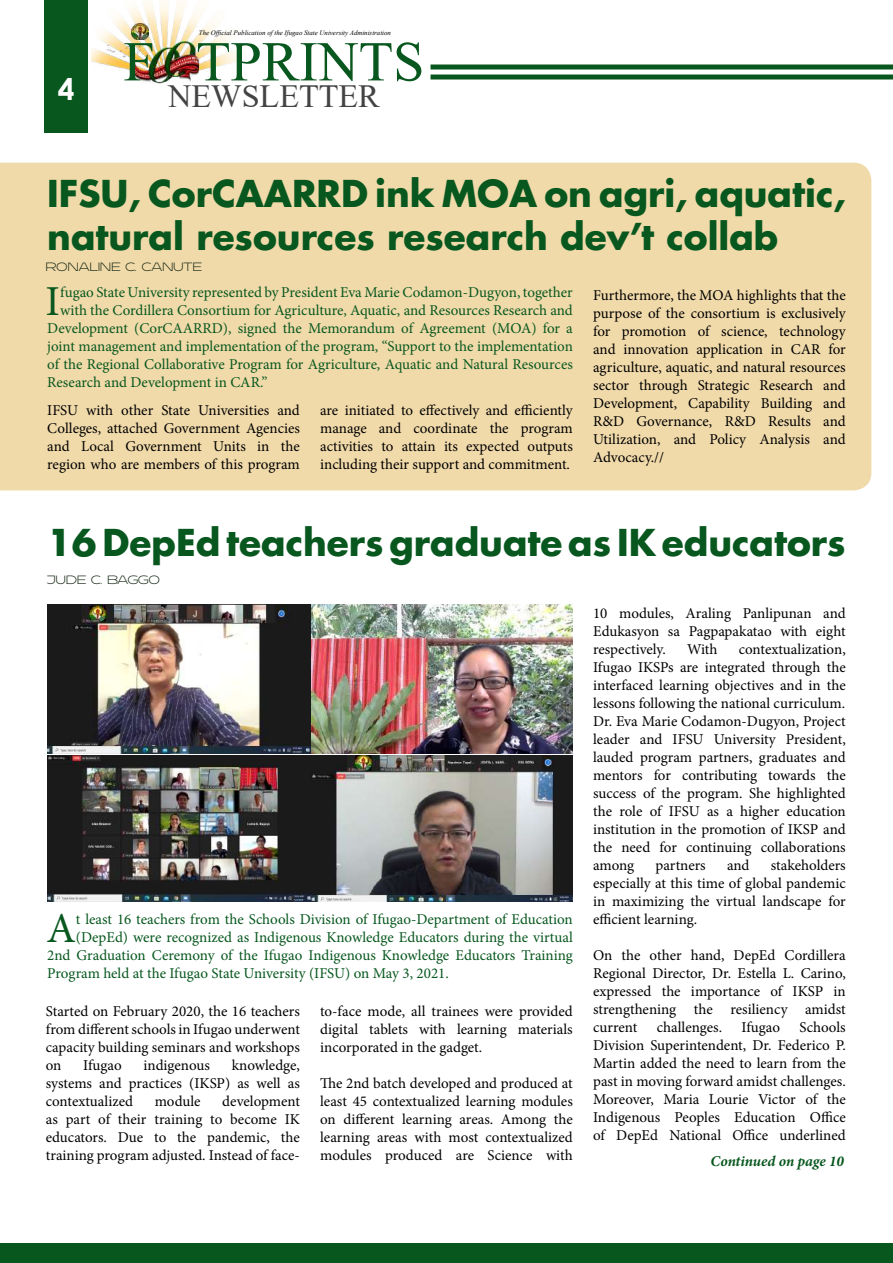
<style>
.page{position:relative;width:893px;height:1263px;background:#fff}
.page>*{position:absolute;margin:0;border:0;box-sizing:border-box;transform-origin:0 0}
.t1{font:56.25px "Times New Roman";color:#07571e}
.t2{font:42.75px "Minion Pro";color:#07571e}
.t3{font:700 36px/43.2px "Futura LT";color:#07571e}
.t4{font:32.25px "Times New Roman";color:#434345}
.t5{font:700 30px "Century Gothic";color:#fff}
.t6{font:15px/18px "Minion Pro";color:#000;text-align:justify}
.t7{font:15px "Minion Pro";color:#07571e}
.t8{font:italic 700 15px "Minion Pro";color:#07571e}
.t9{font:200 12px "Resotho";letter-spacing:.025em;color:#182916}
.t10{font:italic 6.9px "Times New Roman";color:#000}
</style>
<div class="page">
<div style="left:0;top:1243px;width:893px;height:20px;background:#07571e"></div>
<div style="left:44px;top:0;width:43px;height:133px;background:#07571e"></div>
<img style="left:91px;top:0;width:149px;height:84px">
<img style="left:131px;top:23px;width:18px;height:17px">
<hr style="left:430px;top:65px;width:463px;height:4px;background:#07571e">
<div style="left:430px;top:75px;width:463px;height:5px;background:#07571e"></div>
<div style="left:0;top:163px;width:871px;height:327px;background:#f1daaa"></div>
<img style="left:47px;top:605px;width:263px;height:148px">
<img style="left:312px;top:605px;width:261px;height:148px">
<img style="left:47px;top:755px;width:263px;height:146px">
<img style="left:312px;top:755px;width:261px;height:147px">
<p class="t10" style="left:199px;top:28px;width:194px">The Official Publication of the Ifugao State University Administration</p>
<h1 class="t1" style="left:124px;top:22px;width:302px">F TPRINTS</h1>
<h3 class="t5" style="left:58px;top:67px;width:18px">4</h3>
<h3 class="t4" style="left:168px;top:73px;width:213px">NEWSLETTER</h3>
<h3 class="t3" style="left:47px;top:171px;width:800px">IFSU, CorCAARRD ink MOA on agri, aquatic, natural resources research dev’t collab</h3>
<p class="t9" style="left:46px;top:261px;width:158px">RONALINE C. CANUTE</p>
<h2 class="t2" style="left:46px;top:273px;width:16px">I</h2>
<p class="t7" style="left:60px;top:282px;width:514px">fugao State University represented by President Eva Marie Codamon-Dugyon, together</p>
<p class="t7" style="left:60px;top:300px;width:514px">with the Cordillera Consortium for Agriculture, Aquatic, and Resources Research and</p>
<p class="t7" style="left:47px;top:318px;width:527px">Development (CorCAARRD), signed the Memorandum of Agreement (MOA) for a</p>
<p class="t7" style="left:47px;top:336px;width:527px">joint management and implementation of the program, “Support to the implementation</p>
<p class="t7" style="left:47px;top:354px;width:527px">of the Regional Collaborative Program for Agriculture, Aquatic and Natural Resources</p>
<p class="t7" style="left:47px;top:372px;width:222px">Research and Development in CAR.”</p>
<p class="t6" style="left:47px;top:401px;width:254px">IFSU with other State Universities and Colleges, attached Government Agencies and Local Government Units in the region who are members of this program</p>
<p class="t6" style="left:320px;top:401px;width:254px">are initiated to effectively and efficiently manage and coordinate the program activities to attain its expected outputs including their support and commitment.</p>
<p class="t6" style="left:593px;top:286px;width:254px">Furthermore, the MOA highlights that the purpose of the consortium is exclusively for promotion of science, technology and innovation application in CAR for agriculture, aquatic, and natural resources sector through Strategic Research and Development, Capability Building and R&amp;D Governance, R&amp;D Results and Utilization, and Policy Analysis and Advocacy.//</p>
<h3 class="t3" style="left:47px;top:521px;width:800px">16 DepEd teachers graduate as IK educators</h3>
<p class="t9" style="left:47px;top:574px;width:114px">JUDE C. BAGGO</p>
<h2 class="t2" style="left:46px;top:900px;width:31px">A</h2>
<p class="t7" style="left:76px;top:910px;width:498px">t least 16 teachers from the Schools Division of Ifugao-Department of Education</p>
<p class="t7" style="left:76px;top:928px;width:498px">(DepEd) were recognized as Indigenous Knowledge Educators during the virtual</p>
<p class="t7" style="left:47px;top:946px;width:527px">2nd Graduation Ceremony of the Ifugao Indigenous Knowledge Educators Training</p>
<p class="t7" style="left:47px;top:964px;width:403px">Program held at the Ifugao State University (IFSU) on May 3, 2021.</p>
<p class="t6" style="left:46px;top:1002px;width:256px">Started on February 2020, the 16 teachers from different schools in Ifugao underwent capacity building seminars and workshops on</p>
<p class="t6" style="left:46px;top:1056px;width:256px;text-indent:186px">knowledge, systems and practices (IKSP) as well as contextualized</p>
<p class="t6" style="left:83px;top:1056px;width:40px">Ifugao</p>
<p class="t6" style="left:144px;top:1056px;width:68px">indigenous</p>
<p class="t6" style="left:46px;top:1092px;width:256px;text-indent:177px">development as part of their training to become IK educators. Due to the pandemic, the training program adjusted. Instead of face-</p>
<p class="t6" style="left:155px;top:1092px;width:47px">module</p>
<p class="t6" style="left:320px;top:1002px;width:254px">to-face mode, all trainees were provided digital tablets with learning materials incorporated in the gadget.</p>
<p class="t6" style="left:320px;top:1074px;width:254px">The 2nd batch developed and produced at least 45 contextualized learning modules on different learning areas. Among the learning areas with most contextualized modules produced are Science with</p>
<p class="t6" style="left:593px;top:605px;width:254px">10 modules, Araling Panlipunan and Edukasyon sa Pagpapakatao with eight respectively.</p>
<p class="t6" style="left:593px;top:641px;width:254px;text-indent:146px">contextualization, Ifugao IKSPs are integrated through the interfaced learning objectives and in the lessons following the national curriculum.<br>Dr. Eva Marie Codamon-Dugyon, Project leader and IFSU University President, lauded program partners, graduates and mentors for contributing towards the success of the program. She highlighted the role of IFSU as a higher education institution in the promotion of IKSP and the need for continuing collaborations among</p>
<p class="t6" style="left:687px;top:641px;width:32px">With</p>
<p class="t6" style="left:593px;top:857px;width:254px;text-indent:178px">stakeholders especially at this time of global pandemic in maximizing the virtual landscape for efficient learning.</p>
<p class="t6" style="left:593px;top:947px;width:254px">On the other hand, DepEd Cordillera Regional Director, Dr. Estella L. Carino, expressed the importance of IKSP in strengthening the resiliency amidst current</p>
<p class="t6" style="left:656px;top:857px;width:52px">partners</p>
<p class="t6" style="left:727px;top:857px;width:24px">and</p>
<p class="t6" style="left:593px;top:1019px;width:254px;text-indent:207px">Schools Division Superintendent, Dr. Federico P.<br>Martin added the need to learn from the past in moving forward amidst challenges.<br>Moreover, Maria Lourie Victor of the Indigenous Peoples Education Office of DepEd National Office underlined</p>
<p class="t6" style="left:657px;top:1019px;width:67px">challenges.</p>
<p class="t6" style="left:741px;top:1019px;width:40px">Ifugao</p>
<p class="t8" style="left:710px;top:1150px;width:135px">Continued on page 10</p>
</div>
